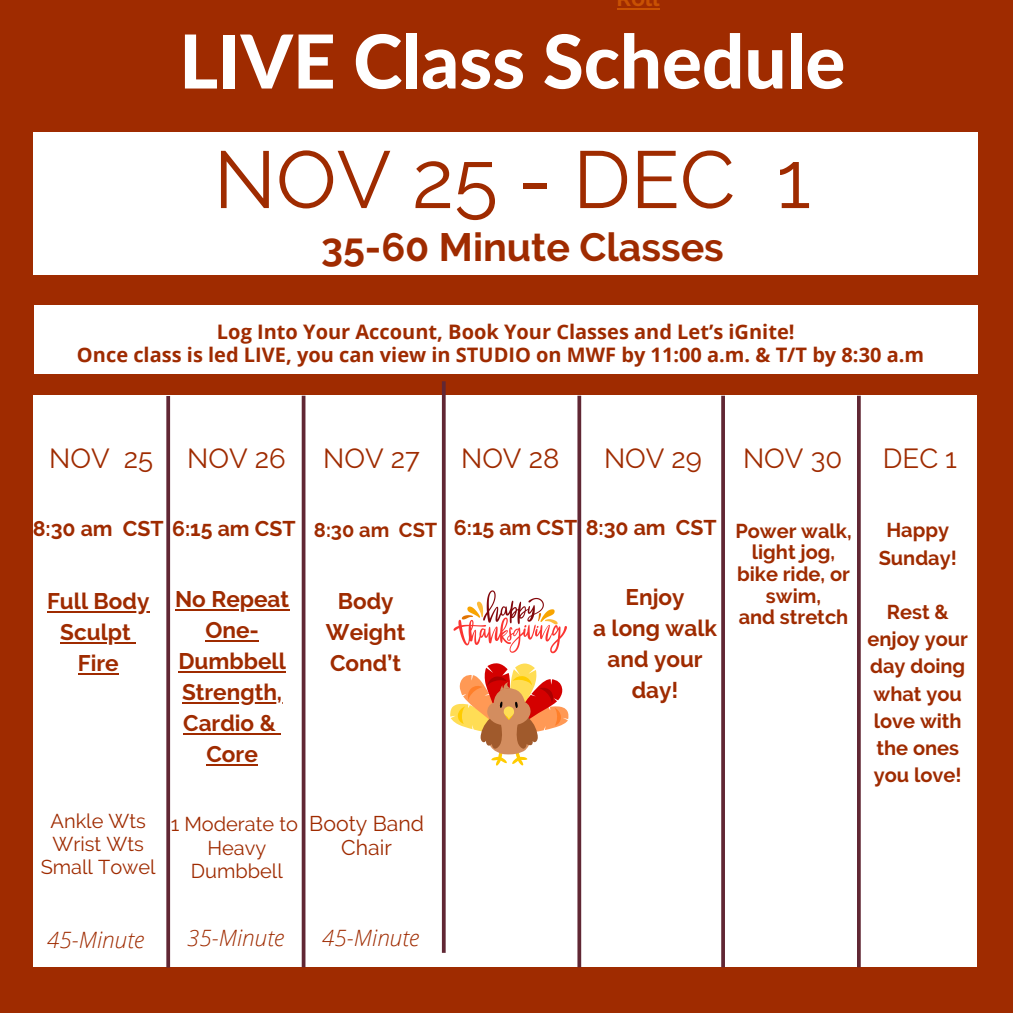
<style>
.page{position:relative;width:1013px;height:1013px;background:#fff}
.page>*{position:absolute;margin:0;border:0;box-sizing:border-box;transform-origin:0 0}
.t1{font:80.62px "Raleway";color:#9f2b00}
.t2{font:800 74.38px "Lato Latin";color:#fff}
.t3{font:700 39.38px "Raleway";color:#9f2b00}
.t4{font:27.5px "Raleway";color:#9f2b00}
.t5{font:700 22.5px/31px "Raleway";color:#9f2b00;text-align:center}
.t6{font:italic 300 22.5px "Open Sans";color:#9f2b00}
.t7{font:700 22.5px "Raleway";color:#c85103}
.t8{font:700 21.25px "Raleway";color:#9f2b00}
.t9{font:21.25px/23.5px "Raleway";color:#9f2b00;text-align:center}
.t10{font:700 20px/27.2px "Raleway";color:#9f2b00;text-align:center}
.t11{font:700 20px "Open Sans";color:#9f2b00}
.t12{font:20px "Raleway";color:#9f2b00}
</style>
<div class="page">
<div style="left:0;top:0;width:1012px;height:1012px;background:#9f2b00"></div>
<div style="left:33px;top:133px;width:945px;height:142px;background:#fff"></div>
<div style="left:34px;top:305px;width:943px;height:69px;background:#fff"></div>
<div style="left:33px;top:395px;width:943px;height:572px;background:#fff"></div>
<hr style="left:302px;top:395px;width:3px;height:572px;background:#612734">
<hr style="left:442px;top:381px;width:3px;height:571px;background:#612734">
<svg style="left:577px;top:395px;width:4px;height:572px;background:#723f4a"></svg>
<svg style="left:721px;top:395px;width:4px;height:572px;background:#6a3440"></svg>
<hr style="left:857px;top:395px;width:3px;height:572px;background:#612734">
<svg style="left:166px;top:396px;width:4px;height:571px;background:#6e3945"></svg>
<svg style="left:453px;top:590px;width:114px;height:63px"></svg>
<svg style="left:450px;top:663px;width:119px;height:103px"></svg>
<hr style="left:47px;top:611px;width:102px;height:1px;background:#9f2b00">
<hr style="left:60px;top:641px;width:71px;height:2px;background:#9f2b00">
<hr style="left:78px;top:672px;width:41px;height:2px;background:#9f2b00">
<hr style="left:175px;top:609px;width:114px;height:2px;background:#9f2b00">
<hr style="left:205px;top:640px;width:54px;height:2px;background:#9f2b00">
<hr style="left:178px;top:671px;width:108px;height:2px;background:#9f2b00">
<hr style="left:182px;top:702px;width:100px;height:2px;background:#9f2b00">
<hr style="left:183px;top:733px;width:93px;height:2px;background:#9f2b00">
<hr style="left:206px;top:764px;width:52px;height:2px;background:#9f2b00">
<hr style="left:616px;top:8px;width:43px;height:2px;background:#c85103">
<p class="t7" style="left:631px;top:-15px;width:15px">o</p>
<p class="t2" style="left:179px;top:29px;width:667px">LIVE Class Schedule</p>
<h2 class="t1" style="left:214px;top:132px;width:598px">NOV 25 - DEC 1</h2>
<h1 class="t3" style="left:321px;top:224px;width:404px">35-60 Minute Classes</h1>
<h5 class="t11" style="left:217px;top:317px;width:579px">Log Into Your Account, Book Your Classes and Let’s iGnite!</h5>
<h5 class="t11" style="left:77px;top:340px;width:848px">Once class is led LIVE, you can view in STUDIO on MWF by 11:00 a.m. &amp; T/T by 8:30 a.m</h5>
<h3 class="t4" style="left:49px;top:442px;width:105px">NOV 25</h3>
<p class="t4" style="left:187px;top:442px;width:100px">NOV 26</p>
<p class="t4" style="left:323px;top:442px;width:98px">NOV 27</p>
<h4 class="t4" style="left:461px;top:442px;width:100px">NOV 28</h4>
<h4 class="t4" style="left:604px;top:442px;width:99px">NOV 29</h4>
<h4 class="t4" style="left:743px;top:442px;width:101px">NOV 30</h4>
<h4 class="t4" style="left:883px;top:442px;width:76px">DEC 1</h4>
<p class="t8" style="left:33px;top:516px;width:264px">8:30 am CST 6:15 am CST</p>
<h5 class="t10" style="left:314px;top:516px;width:125px">8:30 am CST</h5>
<h5 class="t8" style="left:454px;top:515px;width:264px">6:15 am CST 8:30 am CST</h5>
<p class="t5" style="left:47px;top:585px;width:104px">Full Body</p>
<p class="t5" style="left:60px;top:616px;width:72px">Sculpt<br>Fire</p>
<p class="t5" style="left:175px;top:584px;width:116px">No Repeat<br>One-<br>Dumbbell</p>
<h6 class="t5" style="left:182px;top:676px;width:101px">Strength,<br>Cardio &amp;<br>Core</h6>
<h6 class="t5" style="left:326px;top:585px;width:81px">Body<br>Weight<br>Cond’t</h6>
<h6 class="t5" style="left:593px;top:581px;width:125px">Enjoy<br>a long walk and your day!</h6>
<h5 class="t12" style="left:50px;top:808px;width:97px">Ankle Wts</h5>
<p class="t12" style="left:53px;top:832px;width:93px">Wrist Wts</p>
<p class="t12" style="left:41px;top:855px;width:116px">Small Towel</p>
<p class="t12" style="left:171px;top:812px;width:129px">1 Moderate to</p>
<p class="t12" style="left:207px;top:836px;width:60px">Heavy</p>
<p class="t12" style="left:191px;top:859px;width:93px">Dumbbell</p>
<h6 class="t9" style="left:309px;top:812px;width:116px">Booty Band<br>Chair</h6>
<p class="t10" style="left:735px;top:520px;width:118px;line-height:21.5px">Power walk, light jog, bike ride, or swim,</p>
<p class="t10" style="left:738px;top:603px;width:111px">and stretch</p>
<h4 class="t10" style="left:878px;top:516px;width:80px">Happy<br>Sunday!</h4>
<h4 class="t10" style="left:867px;top:598px;width:102px">Rest &amp; enjoy your day doing what you love with the ones you love!</h4>
<p class="t6" style="left:47px;top:923px;width:99px">45-Minute</p>
<h4 class="t6" style="left:187px;top:922px;width:99px">35-Minute</h4>
<h5 class="t6" style="left:322px;top:922px;width:99px">45-Minute</h5>
</div>
